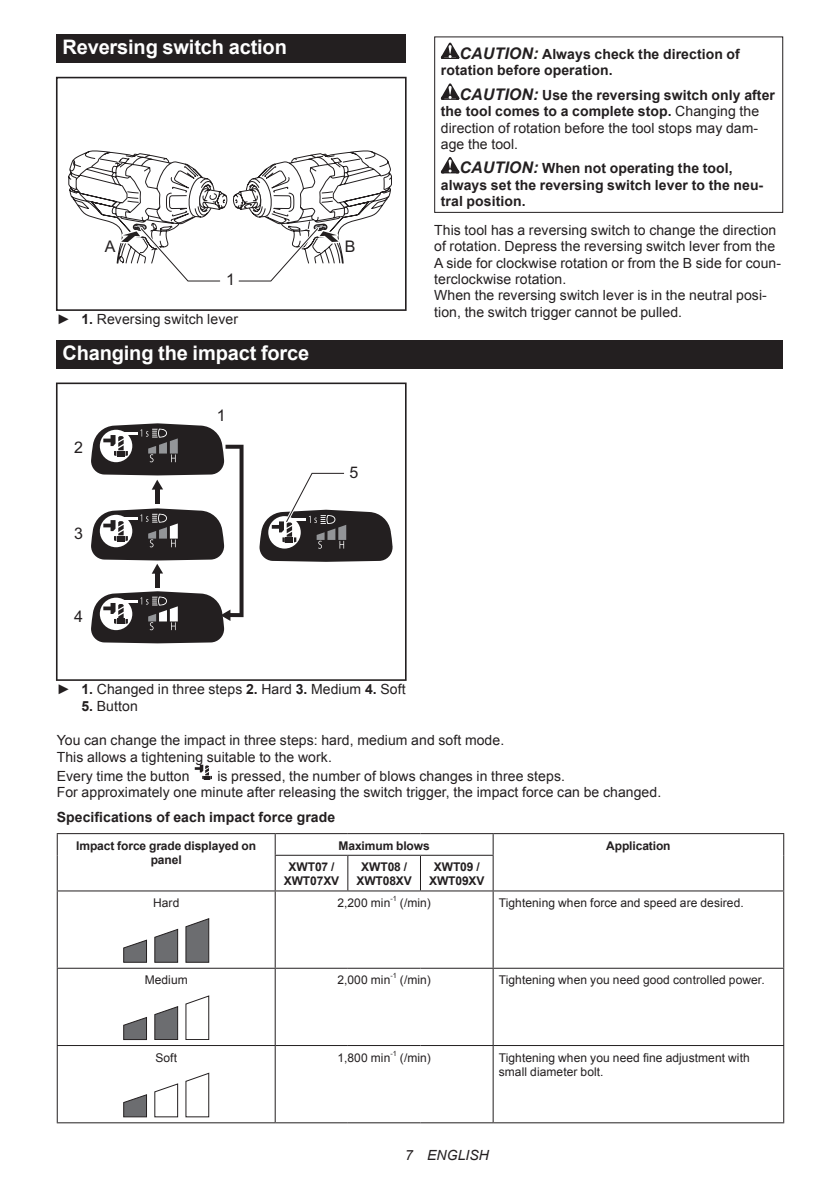
<style>
.page{position:relative;width:840px;height:1191px;background:#fff}
.page>*{position:absolute;margin:0;border:0;box-sizing:border-box;transform-origin:0 0}
.t1{font:700 20px "Arial";letter-spacing:-.01em;color:#fff}
.t2{font:16px "Arial";color:#231f20}
.t3{font:14px/16.4px "Arial";letter-spacing:.005em;color:#231f20}
.t4{font:700 14px/16.4px "Arial";letter-spacing:.005em;color:#231f20}
.t5{font:italic 14px "Arial";letter-spacing:.005em;color:#231f20}
.t6{font:12px/14px "Arial";letter-spacing:.005em;color:#231f20}
.t7{font:700 12px/14px "Arial";letter-spacing:-.01em;color:#231f20;text-align:center}
.t8{font:7.2px "Arial";color:#231f20}
.s1{font-weight:700}
.s2{font-style:italic;font-size:16px}
.s3{font-weight:700;font-style:italic;font-size:16px}
</style>
<div class="page">
<div style="left:57px;top:34px;width:348px;height:29px;background:#231f20"></div>
<div style="left:56px;top:77px;width:350px;height:234px;border:2px solid #231f20"></div>
<svg style="left:233px;top:150px;width:159px;height:132px"></svg>
<svg style="left:68px;top:150px;width:159px;height:132px"></svg>
<svg style="left:440px;top:43px;width:19px;height:16px"></svg>
<svg style="left:440px;top:83px;width:19px;height:17px"></svg>
<svg style="left:440px;top:157px;width:19px;height:16px"></svg>
<div style="left:434px;top:36px;width:348px;height:177px;border:1px solid #231f20"></div>
<div style="left:57px;top:340px;width:725px;height:28px;background:#231f20"></div>
<svg style="left:56px;top:382px;width:350px;height:299px"></svg>
<svg style="left:91px;top:423px;width:152px;height:220px"></svg>
<svg style="left:259px;top:472px;width:133px;height:90px"></svg>
<svg style="left:195px;top:764px;width:17px;height:15px"></svg>
<hr style="left:57px;top:833px;width:218px;height:1px;background:#231f20">
<svg style="left:57px;top:834px;width:1px;height:21px"></svg>
<hr style="left:275px;top:833px;width:72px;height:1px;background:#231f20">
<svg style="left:274px;top:834px;width:1px;height:20px"></svg>
<hr style="left:347px;top:833px;width:73px;height:1px;background:#231f20">
<hr style="left:420px;top:833px;width:73px;height:1px;background:#231f20">
<hr style="left:493px;top:833px;width:290px;height:1px;background:#231f20">
<svg style="left:492px;top:834px;width:1px;height:20px"></svg>
<hr style="left:57px;top:855px;width:1px;height:35px;background:#231f20">
<hr style="left:274px;top:854px;width:73px;height:1px;background:#231f20">
<hr style="left:274px;top:855px;width:1px;height:35px;background:#231f20">
<hr style="left:347px;top:854px;width:73px;height:1px;background:#231f20">
<hr style="left:347px;top:855px;width:1px;height:35px;background:#231f20">
<hr style="left:420px;top:854px;width:73px;height:1px;background:#231f20">
<hr style="left:420px;top:855px;width:1px;height:35px;background:#231f20">
<hr style="left:492px;top:855px;width:1px;height:35px;background:#231f20">
<hr style="left:782px;top:855px;width:1px;height:35px;background:#231f20">
<hr style="left:57px;top:890px;width:218px;height:1px;background:#231f20">
<hr style="left:57px;top:891px;width:1px;height:76px;background:#231f20">
<hr style="left:275px;top:890px;width:72px;height:1px;background:#231f20">
<hr style="left:274px;top:891px;width:1px;height:76px;background:#231f20">
<hr style="left:347px;top:890px;width:73px;height:1px;background:#231f20">
<hr style="left:420px;top:890px;width:73px;height:1px;background:#231f20">
<hr style="left:493px;top:890px;width:290px;height:1px;background:#231f20">
<hr style="left:492px;top:891px;width:1px;height:76px;background:#231f20">
<hr style="left:782px;top:891px;width:1px;height:76px;background:#231f20">
<hr style="left:57px;top:967px;width:218px;height:1px;background:#231f20">
<hr style="left:57px;top:968px;width:1px;height:77px;background:#231f20">
<hr style="left:275px;top:967px;width:72px;height:1px;background:#231f20">
<hr style="left:274px;top:968px;width:1px;height:77px;background:#231f20">
<hr style="left:347px;top:967px;width:73px;height:1px;background:#231f20">
<hr style="left:420px;top:967px;width:73px;height:1px;background:#231f20">
<hr style="left:493px;top:967px;width:290px;height:1px;background:#231f20">
<hr style="left:492px;top:968px;width:1px;height:77px;background:#231f20">
<hr style="left:782px;top:968px;width:1px;height:77px;background:#231f20">
<hr style="left:57px;top:1045px;width:218px;height:1px;background:#231f20">
<hr style="left:57px;top:1046px;width:1px;height:76px;background:#231f20">
<hr style="left:275px;top:1045px;width:72px;height:1px;background:#231f20">
<hr style="left:274px;top:1046px;width:1px;height:76px;background:#231f20">
<hr style="left:347px;top:1045px;width:73px;height:1px;background:#231f20">
<hr style="left:420px;top:1045px;width:73px;height:1px;background:#231f20">
<hr style="left:493px;top:1045px;width:290px;height:1px;background:#231f20">
<hr style="left:492px;top:1046px;width:1px;height:76px;background:#231f20">
<hr style="left:782px;top:1046px;width:1px;height:76px;background:#231f20">
<hr style="left:57px;top:1122px;width:218px;height:1px;background:#231f20">
<hr style="left:275px;top:1122px;width:72px;height:1px;background:#231f20">
<hr style="left:347px;top:1122px;width:73px;height:1px;background:#231f20">
<hr style="left:420px;top:1122px;width:73px;height:1px;background:#231f20">
<hr style="left:493px;top:1122px;width:290px;height:1px;background:#231f20">
<svg style="left:154px;top:928px;width:24px;height:34px"></svg>
<svg style="left:185px;top:918px;width:24px;height:44px"></svg>
<svg style="left:123px;top:939px;width:24px;height:23px"></svg>
<svg style="left:154px;top:995px;width:55px;height:44px"></svg>
<svg style="left:123px;top:1017px;width:24px;height:23px"></svg>
<svg style="left:154px;top:1072px;width:55px;height:45px"></svg>
<svg style="left:123px;top:1094px;width:24px;height:23px"></svg>
<h1 class="t1" style="left:62px;top:34px;width:226px">Reversing switch action</h1>
<p class="t2" style="left:105px;top:235px;width:12px">A</p>
<p class="t2" style="left:345px;top:235px;width:12px">B</p>
<p class="t2" style="left:226px;top:269px;width:10px">1</p>
<p class="t3" style="left:57px;top:311px;width:183px">► <span class="s1">1.</span> Reversing switch lever</p>
<h1 class="t1" style="left:62px;top:339px;width:248px">Changing the impact force</h1>
<p class="t2" style="left:74px;top:437px;width:10px">2</p>
<p class="t2" style="left:74px;top:523px;width:10px">3</p>
<p class="t2" style="left:74px;top:605px;width:10px">4</p>
<p class="t2" style="left:217px;top:404px;width:10px">1</p>
<p class="t2" style="left:349px;top:462px;width:10px">5</p>
<p class="t4" style="left:440px;top:46px;width:300px;text-indent:19px"><span class="s2">CAUTION:</span> Always check the direction of rotation before operation.</p>
<p class="t3" style="left:440px;top:87px;width:335px;text-indent:19px"><span class="s3">CAUTION:</span> <span class="s1">Use the reversing switch only after the tool comes to a complete stop.</span> Changing the direction of rotation before the tool stops may dam&shy;age the tool.</p>
<p class="t4" style="left:440px;top:161px;width:323px;text-indent:19px"><span class="s2">CAUTION:</span> When not operating the tool, always set the reversing switch lever to the neu&shy;tral position.</p>
<p class="t3" style="left:434px;top:222px;width:348px">This tool has a reversing switch to change the direction of rotation. Depress the reversing switch lever from the A side for clockwise rotation or from the B side for coun&shy;terclockwise rotation.<br>When the reversing switch lever is in the neutral posi&shy;tion, the switch trigger cannot be pulled.</p>
<p class="t3" style="left:57px;top:681px;width:350px">► <span class="s1">1.</span> Changed in three steps <span class="s1">2.</span> Hard <span class="s1">3.</span> Medium <span class="s1">4.</span> Soft</p>
<p class="t3" style="left:81px;top:698px;width:58px"><span class="s1">5.</span> Button</p>
<p class="t3" style="left:57px;top:732px;width:449px">You can change the impact in three steps: hard, medium and soft mode.<br>This allows a tightening suitable to the work.</p>
<p class="t3" style="left:57px;top:767px;width:134px">Every time the button</p>
<p class="t3" style="left:57px;top:767px;width:605px;text-indent:160px">is pressed, the number of blows changes in three steps.<br>For approximately one minute after releasing the switch trigger, the impact force can be changed.</p>
<p class="t4" style="left:57px;top:809px;width:280px">Specifications of each impact force grade</p>
<p class="t7" style="left:76px;top:838px;width:181px">Impact force grade displayed on panel</p>
<p class="t7" style="left:338px;top:838px;width:93px">Maximum blows</p>
<p class="t7" style="left:606px;top:838px;width:66px">Application</p>
<p class="t7" style="left:283px;top:860px;width:57px">XWT07 /<br>XWT07XV</p>
<p class="t7" style="left:356px;top:860px;width:57px">XWT08 /<br>XWT08XV</p>
<p class="t7" style="left:429px;top:860px;width:57px">XWT09 /<br>XWT09XV</p>
<p class="t6" style="left:153px;top:896px;width:28px">Hard</p>
<p class="t6" style="left:337px;top:896px;width:54px">2,200 min</p>
<p class="t8" style="left:390px;top:893px;width:8px">-1</p>
<p class="t6" style="left:400px;top:896px;width:33px">(/min)</p>
<p class="t6" style="left:498px;top:896px;width:246px">Tightening when force and speed are desired.</p>
<p class="t6" style="left:145px;top:973px;width:45px">Medium</p>
<p class="t6" style="left:337px;top:973px;width:54px">2,000 min</p>
<p class="t8" style="left:390px;top:971px;width:8px">-1</p>
<p class="t6" style="left:400px;top:973px;width:33px">(/min)</p>
<p class="t6" style="left:498px;top:973px;width:267px">Tightening when you need good controlled power.</p>
<p class="t6" style="left:155px;top:1050px;width:23px">Soft</p>
<p class="t6" style="left:337px;top:1050px;width:54px">1,800 min</p>
<p class="t8" style="left:390px;top:1048px;width:8px">-1</p>
<p class="t6" style="left:400px;top:1050px;width:33px">(/min)</p>
<p class="t6" style="left:498px;top:1050px;width:252px">Tightening when you need fine adjustment with small diameter bolt.</p>
<p class="t5" style="left:405px;top:1146px;width:85px">7 ENGLISH</p>
</div>
